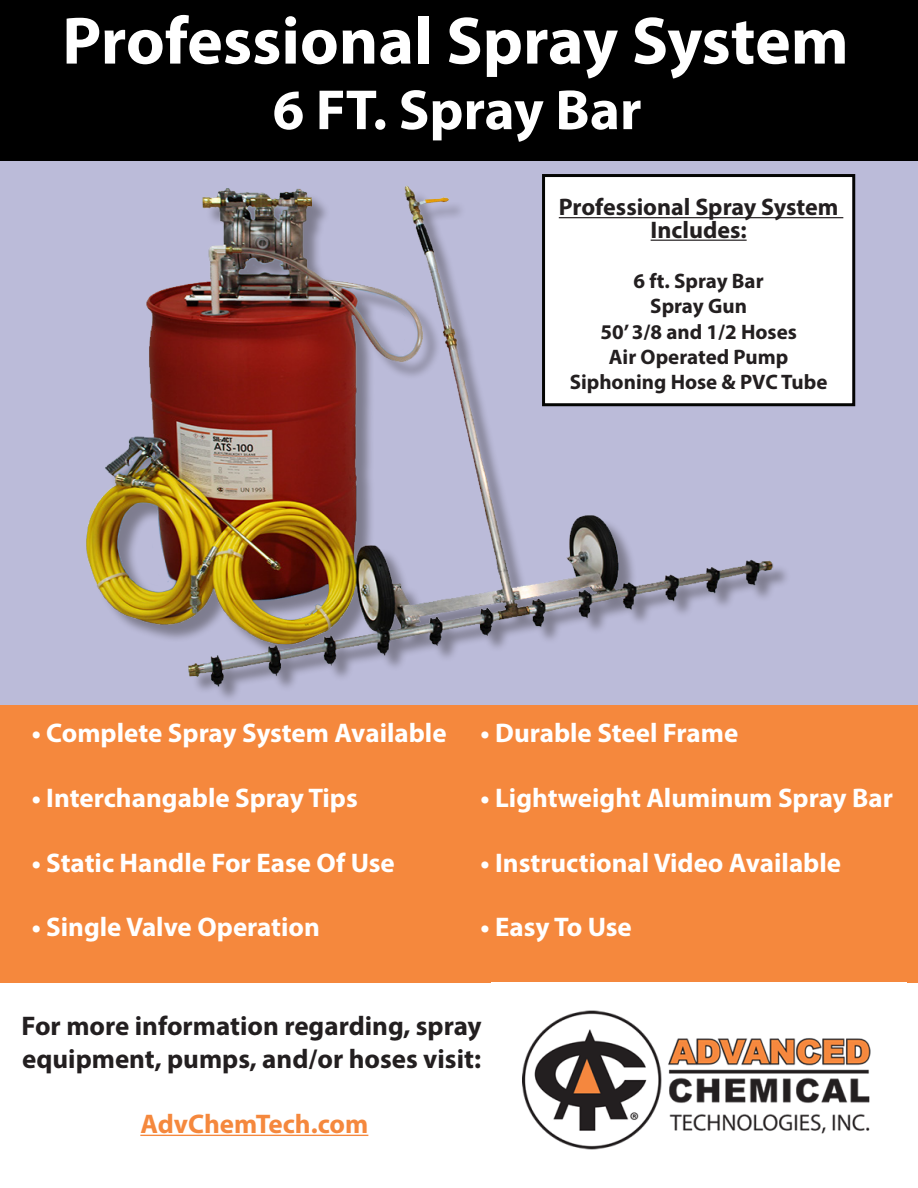
<style>
.page{position:relative;width:918px;height:1188px;background:#fff}
.page>*{position:absolute;margin:0;border:0;box-sizing:border-box;transform-origin:0 0}
.t1{font:700 67.5px "Myriad Pro";color:#fff}
.t2{font:700 57px "Myriad Pro";color:#fff}
.t3{font:700 27px "Myriad Pro";color:#fff}
.t4{font:700 27px/32.4px "Myriad Pro";color:#231f20}
.t5{font:700 27px "Myriad Pro";color:#f5883d}
.t6{font:700 24px/22.5px "Myriad Pro";color:#231f20;text-align:center}
.t7{font:700 21px "Myriad Pro";color:#231f20}
</style>
<div class="page">
<div style="left:1px;top:683px;width:917px;height:300px;background:#f5883d"></div>
<img style="left:523px;top:1010px;width:348px;height:140px">
<hr style="left:140px;top:1135px;width:228px;height:1px;background:#f5883d">
<div style="left:0;top:161px;width:918px;height:543px;background:#bbbbd9"></div>
<img style="left:86px;top:186px;width:735px;height:512px">
<div style="left:544px;top:176px;width:310px;height:229px;background:#fff"></div>
<hr style="left:559px;top:217px;width:284px;height:1px;background:#231f20">
<hr style="left:651px;top:240px;width:96px;height:1px;background:#231f20">
<div style="left:542px;top:174px;width:313px;height:232px;border:3px solid #040503"></div>
<div style="left:0;top:0;width:918px;height:161px;background:#000"></div>
<p class="t1" style="left:62px;top:-3px;width:788px">Professional Spray System</p>
<p class="t2" style="left:273px;top:73px;width:371px">6 FT. Spray Bar</p>
<p class="t6" style="left:559px;top:195px;width:281px">Professional Spray System<br>Includes:</p>
<p class="t7" style="left:634px;top:267px;width:132px">6 ft. Spray Bar</p>
<p class="t7" style="left:650px;top:293px;width:98px">Spray Gun</p>
<p class="t7" style="left:600px;top:318px;width:198px">50’ 3/8 and 1/2 Hoses</p>
<p class="t7" style="left:609px;top:343px;width:181px">Air Operated Pump</p>
<p class="t7" style="left:570px;top:368px;width:259px">Siphoning Hose &amp; PVC Tube</p>
<p class="t3" style="left:32px;top:715px;width:416px">• Complete Spray System Available</p>
<p class="t3" style="left:32px;top:780px;width:328px">• Interchangable Spray Tips</p>
<p class="t3" style="left:32px;top:845px;width:365px">• Static Handle For Ease Of Use</p>
<p class="t3" style="left:32px;top:910px;width:290px">• Single Valve Operation</p>
<p class="t3" style="left:481px;top:715px;width:259px">• Durable Steel Frame</p>
<p class="t3" style="left:481px;top:780px;width:414px">• Lightweight Aluminum Spray Bar</p>
<p class="t3" style="left:481px;top:845px;width:362px">• Instructional Video Available</p>
<p class="t3" style="left:481px;top:910px;width:153px">• Easy To Use</p>
<p class="t4" style="left:22px;top:1009px;width:462px">For more information regarding, spray equipment, pumps, and/or hoses visit:</p>
<p class="t5" style="left:140px;top:1106px;width:230px">AdvChemTech.com</p>
</div>
